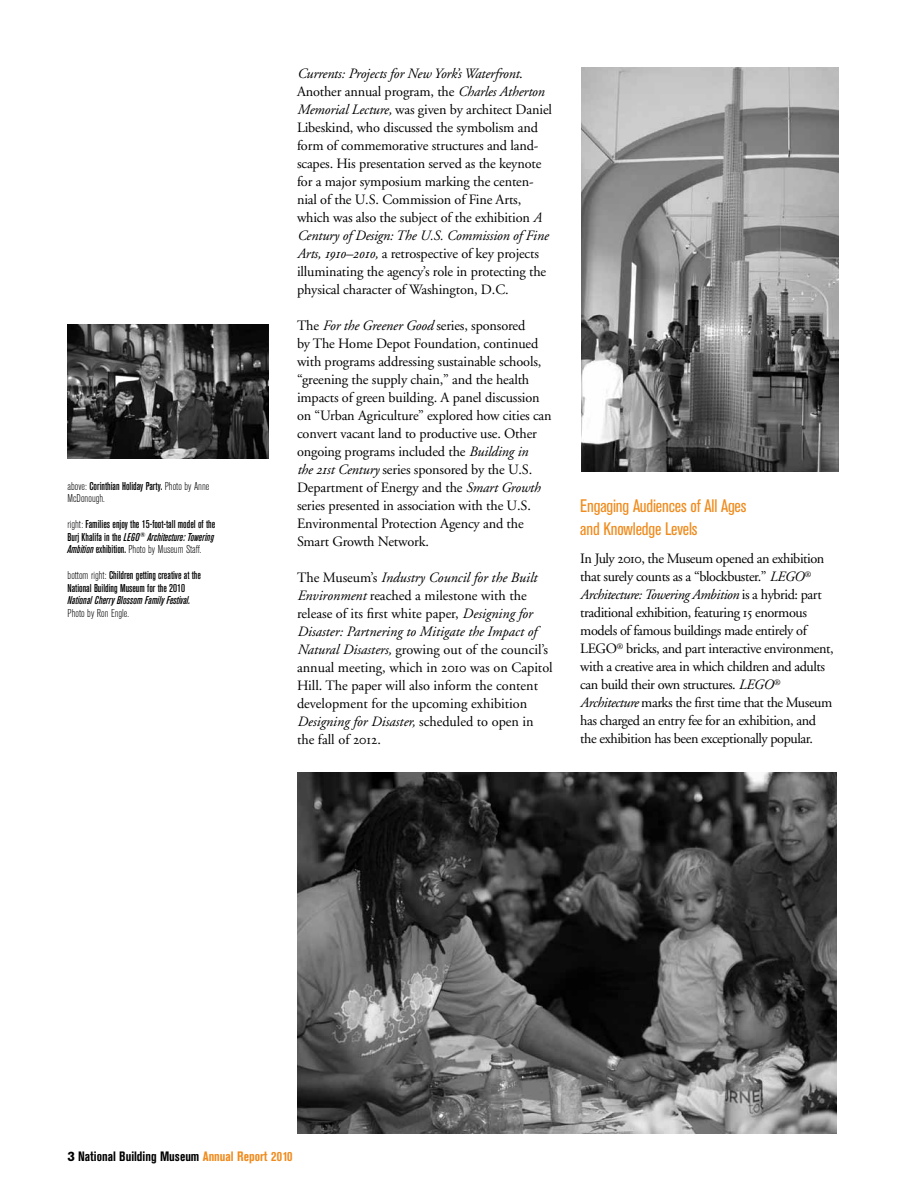
<style>
.page{position:relative;width:918px;height:1188px;background:#fff}
.page>*{position:absolute;margin:0;border:0;box-sizing:border-box;transform-origin:0 0}
.t1{font:condensed 18px/22.5px "Akzidenz Grotesk BE";letter-spacing:-.01em;color:#f08b1d}
.t2{font:14.25px/18px "Adobe Garamond";letter-spacing:-.01em;color:#000}
.t3{font:14.25px/18px "Adobe Garamond";letter-spacing:-.03em;color:#000}
.t4{font:700 condensed 13.5px "Akzidenz Grotesk BE";color:#000}
.t5{font:500 condensed 11.25px/12.8px "Akzidenz Grotesk BE";color:#000;text-align:justify}
.t6{font:300 condensed 11.25px/12.8px "Akzidenz Grotesk BE";color:#000}
.t7{font:italic 500 condensed 11.25px "Akzidenz Grotesk BE";color:#000}
.s1{font-weight:500}
.s2{font-weight:300}
.s3{font-style:italic}
.s4{font-family:"Adobe Garamond Exp";font-style:italic}
.s5{font-family:"Adobe Garamond Exp"}
.s6{font-stretch:normal}
.s7{color:#f08b1d}
</style>
<div class="page">
<img style="left:297px;top:773px;width:540px;height:361px">
<img style="left:68px;top:324px;width:201px;height:135px">
<img style="left:582px;top:68px;width:256px;height:404px">
<p class="t6" style="left:68px;top:480px;width:143px">above: <span class="s1">Corinthian Holiday Party.</span> Photo by Anne<br>McDonough.</p>
<p class="t5" style="left:67px;top:518px;width:149px"><span class="s2">right:</span> Families enjoy the 15-foot-tall model of the Burj Khalifa in the <span class="s3">LEGO</span><sup>®</sup> <span class="s3">Architecture: Towering Ambition</span> exhibition. <span class="s2">Photo by Museum Staff.</span></p>
<p class="t5" style="left:67px;top:569px;width:135px"><span class="s2">bottom right:</span> Children getting creative at the<br>National Building Museum for the 2010</p>
<p class="t7" style="left:67px;top:594px;width:124px">National Cherry Blossom Family Festival.</p>
<p class="t6" style="left:67px;top:607px;width:63px">Photo by Ron Engle.</p>
<p class="t2" style="left:297px;top:65px;width:257px"><span class="s3">Currents: Projects for New York’s Waterfront</span>.<br>Another annual program, the <span class="s3">Charles Atherton Memorial Lecture,</span> was given by architect Daniel Libeskind, who discussed the symbolism and form of commemorative structures and land&shy;scapes. His presentation served as the keynote for a major symposium marking the centen&shy;nial of the U.S. Commission of Fine Arts, which was also the subject of the exhibition <span class="s3">A Century of Design: The U.S. Commission of Fine Arts,</span> <span class="s4">1910</span><span class="s3">–</span><span class="s4">2010</span><span class="s3">,</span> a retrospective of key projects illuminating the agency’s role in protecting the physical character of Washington, D.C.</p>
<p class="t2" style="left:297px;top:317px;width:256px">The <span class="s3">For the Greener Good</span> series, sponsored<br>by The Home Depot Foundation, continued with programs addressing sustainable schools, “greening the supply chain,” and the health impacts of green building. A panel discussion on “Urban Agriculture” explored how cities can convert vacant land to productive use. Other ongoing programs included the <span class="s3">Building in<br>the</span> <span class="s4">21</span><span class="s3">st Century</span> series sponsored by the U.S.<br>Department of Energy and the <span class="s3">Smart Growth </span>series presented in association with the U.S.<br>Environmental Protection Agency and the Smart Growth Network.</p>
<p class="t2" style="left:297px;top:569px;width:257px">The Museum’s <span class="s3">Industry Council for the Built Environment</span> reached a milestone with the release of its first white paper, <span class="s3">Designing for Disaster: Partnering to Mitigate the Impact of Natural Disasters,</span> growing out of the council’s annual meeting, which in <span class="s5">2010</span> was on Capitol Hill. The paper will also inform the content development for the upcoming exhibition <span class="s3">Designing for Disaster,</span> scheduled to open in the fall of <span class="s5">2012</span>.</p>
<p class="t1" style="left:580px;top:495px;width:168px">Engaging Audiences of All Ages and Knowledge Levels</p>
<p class="t3" style="left:580px;top:550px;width:255px">In July <span class="s5">2010</span>, the Museum opened an exhibition that surely counts as a “blockbuster.” <span class="s3">LEGO</span><sup>® </sup><span class="s3">Architecture: Towering Ambition</span> is a hybrid: part traditional exhibition, featuring <span class="s5">15</span> enormous models of famous buildings made entirely of LEGO<sup>®</sup> bricks, and part interactive environment, with a creative area in which children and adults can build their own structures. <span class="s3">LEGO</span><sup>® </sup><span class="s3">Architecture</span> marks the first time that the Museum has charged an entry fee for an exhibition, and the exhibition has been exceptionally popular.</p>
<p class="t4" style="left:68px;top:1149px;width:227px"><span class="s6">3</span> National Building Museum <span class="s7">Annual Report 2010</span></p>
</div>
